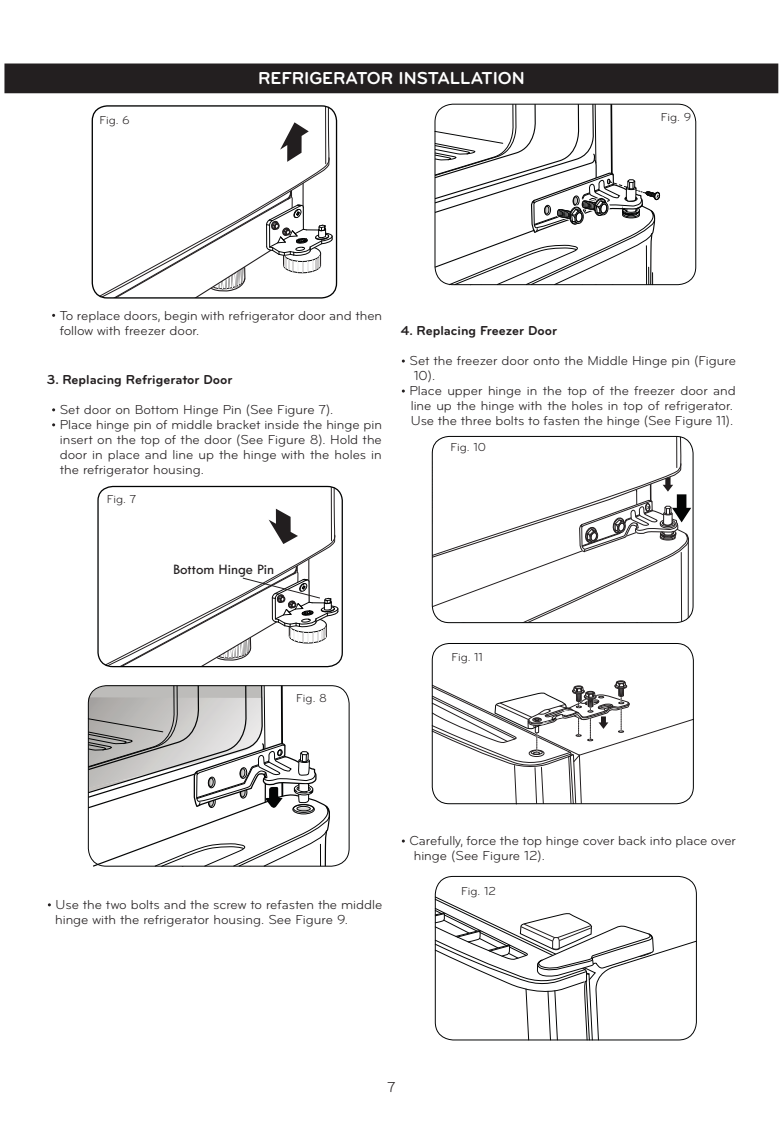
<style>
.page{position:relative;width:783px;height:1134px;background:#fff}
.page>*{position:absolute;margin:0;border:0;box-sizing:border-box;transform-origin:0 0}
.t1{font:700 18px "Bryant LG";color:#fff}
.t2{font:15px "Tw Cen MT Mediumfor Kenmore";color:#231f20}
.t3{font:15px "Bryant LG";color:#231f20}
.t4{font:13.5px/15px "Bryant LG";color:#231f20}
.t5{font:700 13.5px "Bryant LG";color:#231f20}
.t6{font:12px "Bryant LG";color:#231f20}
</style>
<div class="page">
<hr style="left:331px;top:486px;width:1px;height:55px;background:#221e1f">
<div style="left:97px;top:486px;width:246px;height:181px;border:1px solid #010202;border-radius:15px"></div>
<svg style="left:87px;top:685px;width:243px;height:182px"></svg>
<div style="left:88px;top:685px;width:262px;height:182px;border:1px solid #040505;border-radius:18px"></div>
<svg style="left:434px;top:103px;width:226px;height:183px"></svg>
<div style="left:435px;top:104px;width:261px;height:181px;border:1px solid #040505;border-radius:18px"></div>
<svg style="left:98px;top:498px;width:241px;height:169px"></svg>
<hr style="left:325px;top:106px;width:1px;height:58px;background:#221e1f">
<svg style="left:92px;top:118px;width:245px;height:179px"></svg>
<div style="left:92px;top:105px;width:245px;height:194px;border:1px solid #010202;border-radius:15px"></div>
<div style="left:5px;top:64px;width:773px;height:29px;background:#231f20"></div>
<svg style="left:434px;top:878px;width:263px;height:163px"></svg>
<svg style="left:431px;top:436px;width:263px;height:368px"></svg>
<p class="t6" style="left:99px;top:115px;width:32px">Fig. 6</p>
<h1 class="t1" style="left:258px;top:71px;width:268px">REFRIGERATOR INSTALLATION</h1>
<p class="t6" style="left:661px;top:112px;width:32px">Fig. 9</p>
<p class="t4" style="left:60px;top:309px;width:324px">To replace doors, begin with refrigerator door and then follow with freezer door.</p>
<p class="t5" style="left:47px;top:375px;width:187px">3. Replacing Refrigerator Door</p>
<p class="t4" style="left:60px;top:403px;width:324px">Set door on Bottom Hinge Pin (See Figure 7).<br>Place hinge pin of middle bracket inside the hinge pin insert on the top of the door (See Figure 8). Hold the door in place and line up the hinge with the holes in the refrigerator housing.</p>
<p class="t6" style="left:107px;top:495px;width:31px">Fig. 7</p>
<p class="t5" style="left:401px;top:326px;width:158px">4. Replacing Freezer Door</p>
<p class="t4" style="left:409px;top:354px;width:328px">Set the freezer door onto the Middle Hinge pin (Figure</p>
<p class="t4" style="left:414px;top:369px;width:23px">10).</p>
<p class="t4" style="left:409px;top:384px;width:328px">Place upper hinge in the top of the freezer door and</p>
<p class="t4" style="left:411px;top:399px;width:324px">line up the hinge with the holes in top of refrigerator.</p>
<p class="t4" style="left:411px;top:414px;width:324px">Use the three bolts to fasten the hinge (See Figure 11).</p>
<p class="t6" style="left:451px;top:442px;width:37px">Fig. 10</p>
<p class="t2" style="left:173px;top:564px;width:103px">Bottom Hinge Pin</p>
<p class="t6" style="left:296px;top:693px;width:32px">Fig. 8</p>
<p class="t6" style="left:451px;top:652px;width:33px">Fig. 11</p>
<p class="t4" style="left:55px;top:898px;width:329px">Use the two bolts and the screw to refasten the middle hinge with the refrigerator housing. See Figure 9.</p>
<p class="t4" style="left:414px;top:834px;width:324px;text-indent:-4px">Carefully, force the top hinge cover back into place over hinge (See Figure 12).</p>
<p class="t6" style="left:461px;top:886px;width:36px">Fig. 12</p>
<p class="t3" style="left:387px;top:1081px;width:10px">7</p>
</div>
